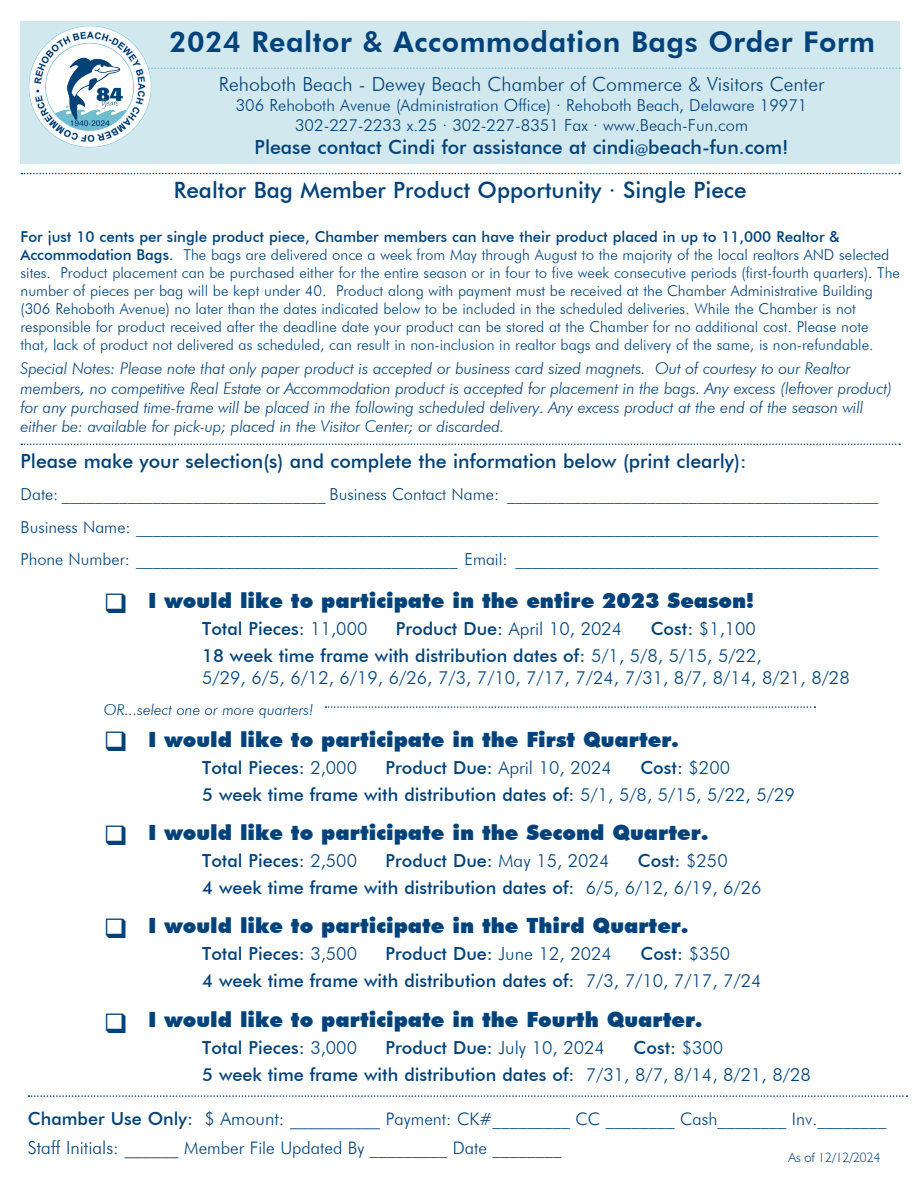
<style>
.page{position:relative;width:918px;height:1188px;background:#fff}
.page>*{position:absolute;margin:0;border:0;box-sizing:border-box;transform-origin:0 0}
.t1{font:800 28.5px "Futura BT";letter-spacing:.02em;color:#004279}
.t2{font:500 22.5px "Futura BT";color:#004279}
.t3{font:900 21px "Futura BT";color:#004279}
.t4{font:500 19.5px "Futura BT";color:#004279}
.t5{font:300 19.5px "Futura BT";color:#004279}
.t6{font:500 18px/27px "Futura BT";color:#004279}
.t7{font:300 18px "Futura BT";color:#004279}
.t8{font:300 17.25px/28.5px "Futura BT";color:#004279}
.t9{font:300 16.5px/32.4px "Futura BT";color:#004279;text-align:justify}
.t10{font:italic 300 16.2px/19.4px "Futura BT";letter-spacing:-.01em;color:#004279}
.t11{font:300 15px/18px "Futura BT";color:#004279}
.t12{font:italic 300 15px "Futura BT";color:#004279}
.t13{font:300 13.5px "Humanist 521 BT";color:#004279}
.s1{font-size:13.5px}
.s2{font-weight:500}
.s3{font-weight:300}
.s4{font-weight:500;font-size:18px}
.s5{font-size:18px}
</style>
<div class="page">
<div style="left:21px;top:22px;width:879px;height:142px;background:#d2e8ef"></div>
<svg style="left:152px;top:67px;width:748px;height:2px"></svg>
<svg style="left:21px;top:443px;width:879px;height:2px"></svg>
<svg style="left:325px;top:706px;width:490px;height:2px"></svg>
<svg style="left:21px;top:173px;width:879px;height:1px"></svg>
<svg style="left:29px;top:1095px;width:879px;height:2px"></svg>
<img style="left:28px;top:25px;width:124px;height:123px">
<h1 class="t1" style="left:169px;top:25px;width:708px">2024 Realtor &amp; Accommodation Bags Order Form</h1>
<h3 class="t5" style="left:219px;top:72px;width:607px">Rehoboth Beach - Dewey Beach Chamber of Commerce &amp; Visitors Center</h3>
<p class="t9" style="left:236px;top:95px;width:573px;line-height:19.8px;text-align:center">306 Rehoboth Avenue (Administration Office) · Rehoboth Beach, Delaware 19971<br>302-227-2233 x.25 · 302-227-8351 Fax · www.Beach-Fun.com</p>
<h3 class="t4" style="left:255px;top:135px;width:535px">Please contact Cindi for assistance at cindi<span class="s1">@</span>beach-fun.com!</h3>
<h2 class="t2" style="left:174px;top:177px;width:574px">Realtor Bag Member Product Opportunity · Single Piece</h2>
<p class="t11" style="left:21px;top:227px;width:881px"><span class="s2">For just 10 cents per single product piece, Chamber members can have their product placed in up to 11,000 Realtor &amp; Accommodation Bags.</span> The bags are delivered once a week from May through August to the majority of the local realtors AND selected sites. Product placement can be purchased either for the entire season or in four to five week consecutive periods (first-fourth quarters). The number of pieces per bag will be kept under 40. Product along with payment must be received at the Chamber Administrative Building (306 Rehoboth Avenue) no later than the dates indicated below to be included in the scheduled deliveries. While the Chamber is not responsible for product received after the deadline date your product can be stored at the Chamber for no additional cost. Please note that, lack of product not delivered as scheduled, can result in non-inclusion in realtor bags and delivery of the same, is non-refundable.</p>
<p class="t10" style="left:21px;top:359px;width:873px">Special Notes: Please note that only paper product is accepted or business card sized magnets. Out of courtesy to our Realtor members, no competitive Real Estate or Accommodation product is accepted for placement in the bags. Any excess (leftover product) for any purchased time-frame will be placed in the following scheduled delivery. Any excess product at the end of the season will either be: available for pick-up; placed in the Visitor Center; or discarded.</p>
<h3 class="t4" style="left:21px;top:449px;width:727px">Please make your selection(s) and complete the information below (print clearly):</h3>
<p class="t9" style="left:21px;top:478px;width:860px">Date: ________________________________ Business Contact Name: _____________________________________________ Business Name: __________________________________________________________________________________________ Phone Number: _______________________________________ Email: ____________________________________________</p>
<h3 class="t3" style="left:148px;top:588px;width:607px">I would like to participate in the entire 2023 Season!</h3>
<p class="t6" style="left:202px;top:615px;width:167px">Total Pieces: <span class="s3">11,000</span></p>
<p class="t7" style="left:396px;top:618px;width:228px"><span class="s2">Product Due:</span> April 10, 2024</p>
<p class="t6" style="left:202px;top:615px;width:561px;text-indent:449px">Cost: <span class="s3">$1,100<br></span>18 week time frame with distribution dates of: <span class="s3">5/1, 5/8, 5/15, 5/22,</span></p>
<p class="t7" style="left:202px;top:666px;width:649px">5/29, 6/5, 6/12, 6/19, 6/26, 7/3, 7/10, 7/17, 7/24, 7/31, 8/7, 8/14, 8/21, 8/28</p>
<p class="t12" style="left:104px;top:701px;width:211px">OR...select one or more quarters!</p>
<h3 class="t3" style="left:148px;top:726px;width:532px">I would like to participate in the First Quarter.</h3>
<p class="t6" style="left:202px;top:754px;width:156px">Total Pieces: <span class="s3">2,000</span></p>
<p class="t7" style="left:386px;top:756px;width:228px"><span class="s2">Product Due:</span> April 10, 2024</p>
<p class="t6" style="left:202px;top:754px;width:594px;text-indent:438px">Cost: <span class="s3">$200<br></span>5 week time frame with distribution dates of: <span class="s3">5/1, 5/8, 5/15, 5/22, 5/29</span></p>
<h3 class="t3" style="left:148px;top:820px;width:561px">I would like to participate in the Second Quarter.</h3>
<p class="t6" style="left:202px;top:847px;width:156px">Total Pieces: <span class="s3">2,500</span></p>
<p class="t6" style="left:386px;top:847px;width:225px">Product Due: <span class="s3">May 15, 2024</span></p>
<p class="t6" style="left:202px;top:847px;width:561px;text-indent:436px">Cost: <span class="s3">$250<br></span>4 week time frame with distribution dates of: <span class="s3">6/5, 6/12, 6/19, 6/26</span></p>
<h3 class="t3" style="left:148px;top:913px;width:542px">I would like to participate in the Third Quarter.</h3>
<p class="t6" style="left:202px;top:940px;width:156px">Total Pieces: <span class="s3">3,500</span></p>
<p class="t6" style="left:386px;top:940px;width:228px">Product Due: <span class="s3">June 12, 2024</span></p>
<p class="t6" style="left:202px;top:940px;width:561px;text-indent:438px">Cost: <span class="s3">$350<br></span>4 week time frame with distribution dates of: <span class="s3">7/3, 7/10, 7/17, 7/24</span></p>
<h3 class="t3" style="left:148px;top:1007px;width:556px">I would like to participate in the Fourth Quarter.</h3>
<p class="t6" style="left:202px;top:1034px;width:156px">Total Pieces: <span class="s3">3,000</span></p>
<p class="t6" style="left:386px;top:1034px;width:221px">Product Due: <span class="s3">July 10, 2024</span></p>
<p class="t6" style="left:202px;top:1034px;width:610px;text-indent:431px">Cost: <span class="s3">$300<br></span>5 week time frame with distribution dates of: <span class="s3">7/31, 8/7, 8/14, 8/21, 8/28</span></p>
<p class="t8" style="left:28px;top:1105px;width:860px"><span class="s4">Chamber Use Only:</span> <span class="s5">$ Amount: __________</span> Payment: CK#_________ CC ________ Cash________ Inv.________<br><span class="s5">Staff Initials: ______</span> Member File Updated By _________ Date ________</p>
<p class="t13" style="left:789px;top:1149px;width:93px">As of 12/12/2024</p>
</div>
